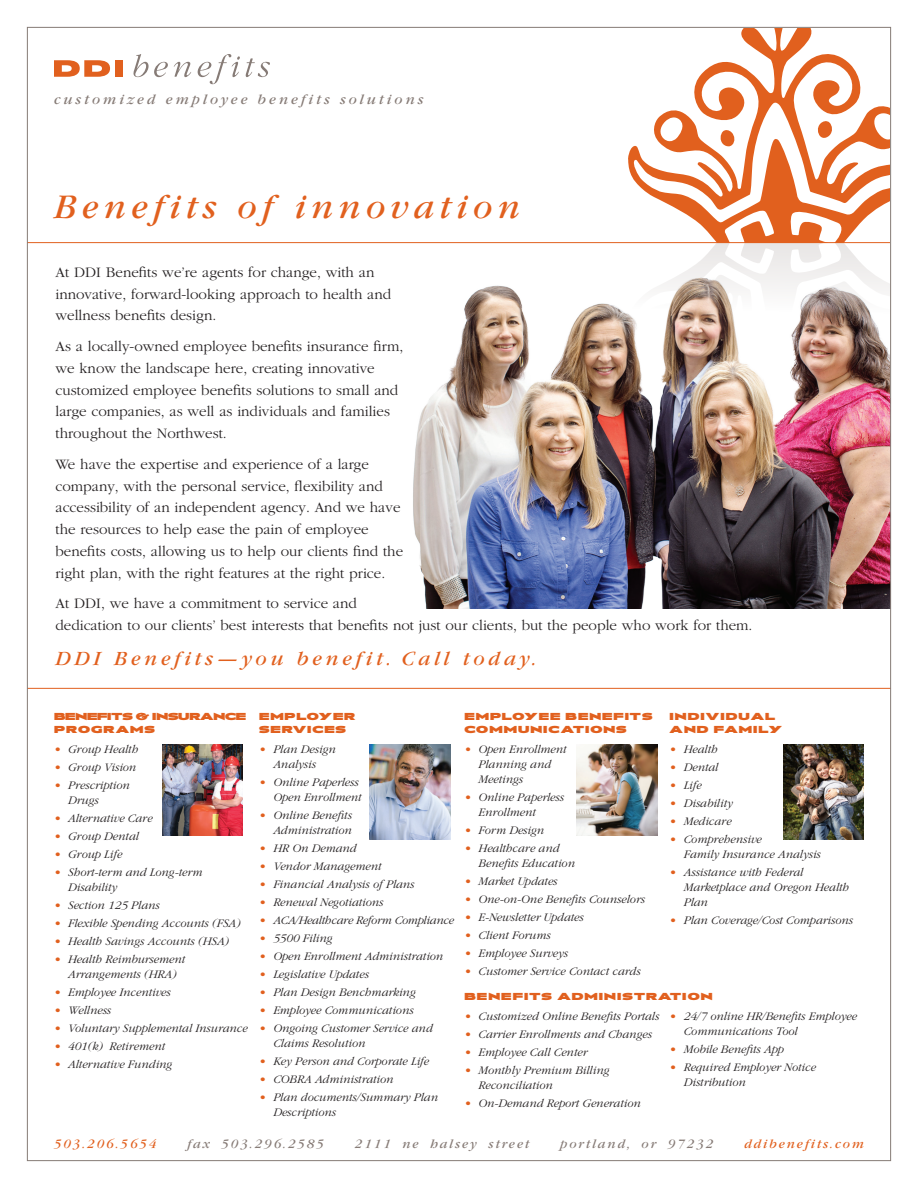
<style>
.page{position:relative;width:918px;height:1188px;background:#fff}
.page>*{position:absolute;margin:0;border:0;box-sizing:border-box;transform-origin:0 0}
.t1{font:italic 36px "Garamond";letter-spacing:.15em;color:#e1601e}
.t2{font:italic 21px "Garamond";letter-spacing:.18em;color:#e1601e}
.t3{font:300 15px/21.8px "Garamond";color:#231f20}
.t4{font:italic 15px "Garamond";letter-spacing:.2em;color:#867b76}
.t5{font:italic 13.5px "Garamond";letter-spacing:.14em;color:#867b76}
.t6{font:italic 13.5px "Garamond";letter-spacing:.14em;color:#e1601e}
.t7{font:italic 300 12px/15px "Garamond";color:#231f20}
.t8{font:italic 300 12px "Garamond";letter-spacing:-.02em;color:#231f20}
.t9{font:900 10.5px/13.5px "Anisette";letter-spacing:.09em;color:#e1601e}
.t10{font:900 10.5px/13.5px "Anisette";letter-spacing:-.02em;color:#e1601e}
.s1{font-style:normal;color:#e1601e}
</style>
<div class="page">
<svg style="left:54px;top:60px;width:56px;height:17px"></svg>
<div style="left:115px;top:60px;width:8px;height:17px;background:#e1601e"></div>
<svg style="left:134px;top:54px;width:34px;height:23px"></svg>
<svg style="left:174px;top:62px;width:17px;height:15px"></svg>
<svg style="left:198px;top:54px;width:42px;height:30px"></svg>
<svg style="left:246px;top:58px;width:24px;height:19px"></svg>
<hr style="left:27px;top:688px;width:864px;height:1px;background:#e1601e">
<img style="left:369px;top:745px;width:81px;height:94px">
<img style="left:162px;top:745px;width:81px;height:91px">
<img style="left:576px;top:745px;width:81px;height:90px">
<img style="left:783px;top:745px;width:81px;height:94px">
<svg style="left:629px;top:243px;width:263px;height:242px"></svg>
<svg style="left:628px;top:26px;width:264px;height:216px"></svg>
<img style="left:413px;top:259px;width:476px;height:349px">
<hr style="left:27px;top:242px;width:864px;height:1px;background:#e1601e">
<div style="left:891px;top:73px;width:27px;height:325px;background:#fff"></div>
<div style="left:661px;top:0;width:256px;height:28px;background:#fff"></div>
<p class="t4" style="left:54px;top:92px;width:371px">customized employee benefits solutions</p>
<h1 class="t1" style="left:54px;top:188px;width:468px">Benefits of innovation</h1>
<p class="t3" style="left:56px;top:261px;width:337px">At DDI Benefits we’re agents for change, with an innovative, forward-looking approach to health and wellness benefits design.</p>
<p class="t3" style="left:56px;top:336px;width:349px">As a locally-owned employee benefits insurance firm, we know the landscape here, creating innovative customized employee benefits solutions to small and large companies, as well as individuals and families throughout the Northwest.</p>
<p class="t3" style="left:56px;top:453px;width:349px">We have the expertise and experience of a large company, with the personal service, flexibility and accessibility of an independent agency. And we have the resources to help ease the pain of employee benefits costs, allowing us to help our clients find the right plan, with the right features at the right price.</p>
<p class="t3" style="left:56px;top:593px;width:698px">At DDI, we have a commitment to service and<br>dedication to our clients’ best interests that benefits not just our clients, but the people who work for them.</p>
<h2 class="t2" style="left:56px;top:647px;width:483px">DDI Benefits—you benefit. Call today.</h2>
<p class="t10" style="left:54px;top:709px;width:194px">BENEFITS &amp; INSURANCE<br>PROGRAMS</p>
<p class="t7" style="left:54px;top:742px;width:85px"><span class="s1">•</span> Group Health</p>
<p class="t7" style="left:54px;top:760px;width:83px"><span class="s1">•</span> Group Vision</p>
<p class="t7" style="left:68px;top:778px;width:63px;text-indent:-14px"><span class="s1">•</span> Prescription<br>Drugs</p>
<p class="t7" style="left:54px;top:811px;width:99px"><span class="s1">•</span> Alternative Care</p>
<p class="t7" style="left:54px;top:829px;width:86px"><span class="s1">•</span> Group Dental</p>
<p class="t7" style="left:54px;top:847px;width:69px"><span class="s1">•</span> Group Life</p>
<p class="t7" style="left:68px;top:865px;width:136px;text-indent:-14px"><span class="s1">•</span> Short-term and Long-term<br>Disability</p>
<p class="t7" style="left:54px;top:898px;width:107px"><span class="s1">•</span> Section 125 Plans</p>
<p class="t7" style="left:54px;top:916px;width:188px"><span class="s1">•</span> Flexible Spending Accounts (FSA)</p>
<p class="t7" style="left:54px;top:934px;width:176px"><span class="s1">•</span> Health Savings Accounts (HSA)</p>
<p class="t7" style="left:54px;top:952px;width:132px;text-align:center"><span class="s1">•</span> Health Reimbursement<br>Arrangements (HRA)</p>
<p class="t7" style="left:54px;top:985px;width:118px"><span class="s1">•</span> Employee Incentives</p>
<p class="t7" style="left:54px;top:1003px;width:58px"><span class="s1">•</span> Wellness</p>
<p class="t7" style="left:54px;top:1021px;width:195px"><span class="s1">•</span> Voluntary Supplemental Insurance</p>
<p class="t7" style="left:54px;top:1039px;width:112px"><span class="s1">•</span> 401(k) Retirement</p>
<p class="t7" style="left:54px;top:1057px;width:119px"><span class="s1">•</span> Alternative Funding</p>
<p class="t9" style="left:259px;top:709px;width:98px">EMPLOYER<br>SERVICES</p>
<p class="t7" style="left:259px;top:742px;width:78px;text-align:center"><span class="s1">•</span> Plan Design<br>Analysis</p>
<p class="t7" style="left:259px;top:775px;width:103px;text-align:right"><span class="s1">•</span> Online Paperless<br>Open Enrollment</p>
<p class="t7" style="left:259px;top:808px;width:94px;text-align:right"><span class="s1">•</span> Online Benefits<br>Administration</p>
<p class="t7" style="left:259px;top:841px;width:98px"><span class="s1">•</span> HR On Demand</p>
<p class="t7" style="left:259px;top:859px;width:123px"><span class="s1">•</span> Vendor Management</p>
<p class="t7" style="left:259px;top:877px;width:156px"><span class="s1">•</span> Financial Analysis of Plans</p>
<p class="t7" style="left:259px;top:895px;width:125px"><span class="s1">•</span> Renewal Negotiations</p>
<p class="t8" style="left:259px;top:913px;width:196px"><span class="s1">•</span> ACA/Healthcare Reform Compliance</p>
<p class="t7" style="left:259px;top:931px;width:74px"><span class="s1">•</span> 5500 Filing</p>
<p class="t7" style="left:259px;top:949px;width:185px"><span class="s1">•</span> Open Enrollment Administration</p>
<p class="t7" style="left:259px;top:967px;width:111px"><span class="s1">•</span> Legislative Updates</p>
<p class="t7" style="left:259px;top:985px;width:157px"><span class="s1">•</span> Plan Design Benchmarking</p>
<p class="t7" style="left:259px;top:1003px;width:155px"><span class="s1">•</span> Employee Communications</p>
<p class="t7" style="left:273px;top:1021px;width:161px;text-indent:-14px"><span class="s1">•</span> Ongoing Customer Service and<br>Claims Resolution</p>
<p class="t7" style="left:259px;top:1054px;width:171px"><span class="s1">•</span> Key Person and Corporate Life</p>
<p class="t7" style="left:259px;top:1072px;width:135px"><span class="s1">•</span> COBRA Administration</p>
<p class="t7" style="left:273px;top:1090px;width:166px;text-indent:-14px"><span class="s1">•</span> Plan documents/Summary Plan<br>Descriptions</p>
<p class="t9" style="left:464px;top:709px;width:190px">EMPLOYEE BENEFITS<br>COMMUNICATIONS</p>
<p class="t7" style="left:478px;top:742px;width:90px;text-indent:-14px"><span class="s1">•</span> Open Enrollment<br>Planning and<br>Meetings</p>
<p class="t7" style="left:478px;top:790px;width:87px;text-indent:-14px"><span class="s1">•</span> Online Paperless<br>Enrollment</p>
<p class="t7" style="left:464px;top:823px;width:81px"><span class="s1">•</span> Form Design</p>
<p class="t7" style="left:478px;top:841px;width:98px;text-indent:-14px"><span class="s1">•</span> Healthcare and<br>Benefits Education</p>
<p class="t7" style="left:464px;top:874px;width:94px"><span class="s1">•</span> Market Updates</p>
<p class="t7" style="left:464px;top:892px;width:181px"><span class="s1">•</span> One-on-One Benefits Counselors</p>
<p class="t7" style="left:464px;top:910px;width:120px"><span class="s1">•</span> E-Newsletter Updates</p>
<p class="t7" style="left:464px;top:928px;width:87px"><span class="s1">•</span> Client Forums</p>
<p class="t7" style="left:464px;top:946px;width:105px"><span class="s1">•</span> Employee Surveys</p>
<p class="t7" style="left:464px;top:964px;width:177px"><span class="s1">•</span> Customer Service Contact cards</p>
<p class="t9" style="left:670px;top:709px;width:114px">INDIVIDUAL<br>AND FAMILY</p>
<p class="t7" style="left:670px;top:742px;width:49px"><span class="s1">•</span> Health</p>
<p class="t7" style="left:670px;top:760px;width:50px"><span class="s1">•</span> Dental</p>
<p class="t7" style="left:670px;top:778px;width:33px"><span class="s1">•</span> Life</p>
<p class="t7" style="left:670px;top:796px;width:64px"><span class="s1">•</span> Disability</p>
<p class="t7" style="left:670px;top:814px;width:63px"><span class="s1">•</span> Medicare</p>
<p class="t7" style="left:683px;top:832px;width:139px;text-indent:-14px"><span class="s1">•</span> Comprehensive<br>Family Insurance Analysis</p>
<p class="t7" style="left:683px;top:865px;width:167px;text-indent:-14px"><span class="s1">•</span> Assistance with Federal<br>Marketplace and Oregon Health<br>Plan</p>
<p class="t7" style="left:670px;top:913px;width:184px"><span class="s1">•</span> Plan Coverage/Cost Comparisons</p>
<p class="t9" style="left:464px;top:990px;width:250px">BENEFITS ADMINISTRATION</p>
<p class="t7" style="left:464px;top:1009px;width:196px"><span class="s1">•</span> Customized Online Benefits Portals</p>
<p class="t7" style="left:464px;top:1027px;width:188px"><span class="s1">•</span> Carrier Enrollments and Changes</p>
<p class="t7" style="left:464px;top:1045px;width:124px"><span class="s1">•</span> Employee Call Center</p>
<p class="t7" style="left:478px;top:1063px;width:132px;text-indent:-14px"><span class="s1">•</span> Monthly Premium Billing<br>Reconciliation</p>
<p class="t7" style="left:464px;top:1096px;width:177px"><span class="s1">•</span> On-Demand Report Generation</p>
<p class="t7" style="left:683px;top:1009px;width:175px;text-indent:-14px"><span class="s1">•</span> 24/7 online HR/Benefits Employee<br>Communications Tool</p>
<p class="t7" style="left:670px;top:1042px;width:115px"><span class="s1">•</span> Mobile Benefits App</p>
<p class="t7" style="left:683px;top:1060px;width:134px;text-indent:-14px"><span class="s1">•</span> Required Employer Notice<br>Distribution</p>
<p class="t6" style="left:54px;top:1136px;width:104px">503.206.5654</p>
<p class="t5" style="left:188px;top:1136px;width:138px">fax 503.296.2585</p>
<p class="t5" style="left:355px;top:1136px;width:176px">2111 ne halsey street</p>
<p class="t5" style="left:560px;top:1136px;width:155px">portland, or 97232</p>
<p class="t6" style="left:744px;top:1136px;width:121px">ddibenefits.com</p>
</div>
